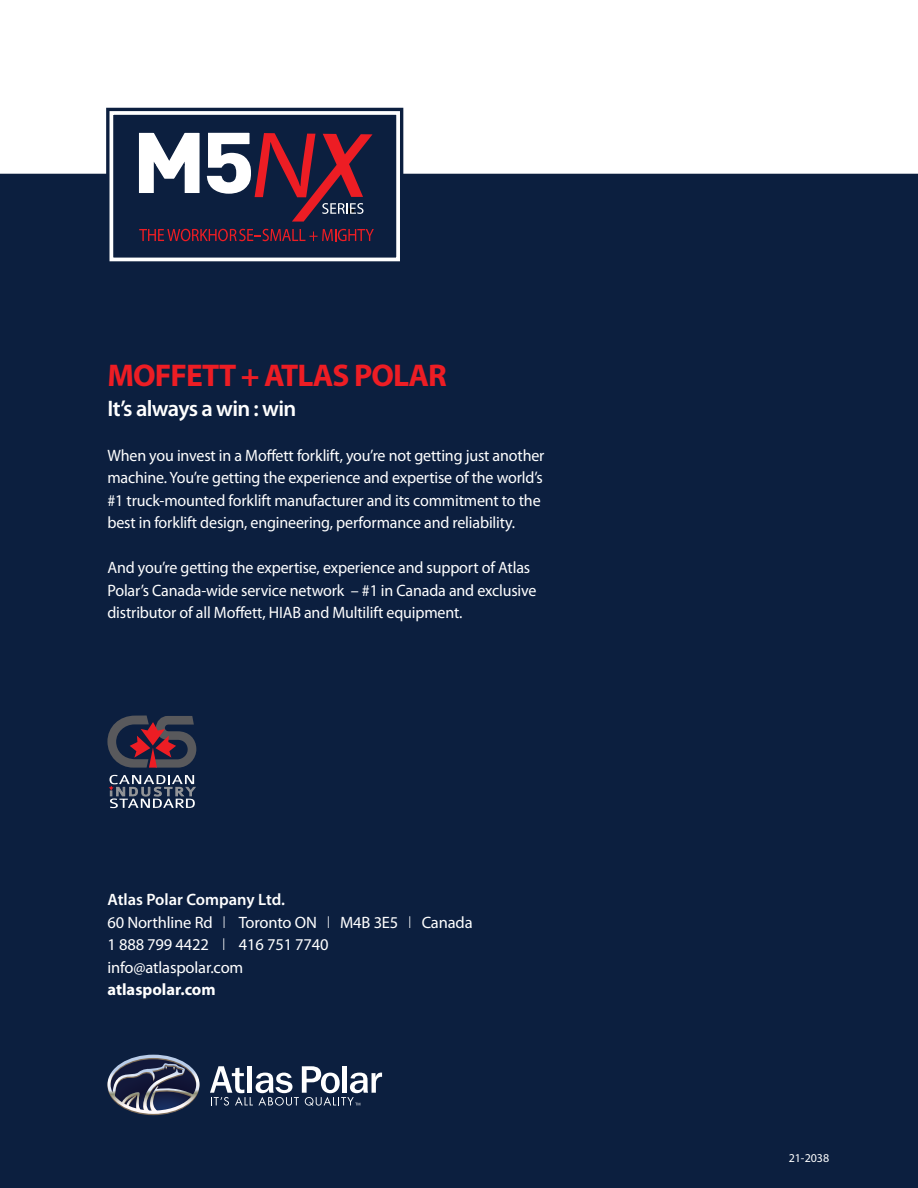
<style>
.page{position:relative;width:918px;height:1188px;background:#fff}
.page>*{position:absolute;margin:0;border:0;box-sizing:border-box;transform-origin:0 0}
.t1{font:700 31.5px "Myriad Pro";letter-spacing:-.03em;color:#ed1d24}
.t2{font:600 22.5px "Myriad Pro";letter-spacing:-.03em;color:#fff}
.t3{font:16.5px/22.5px "Myriad Pro";letter-spacing:-.01em;color:#fff}
.t4{font:700 16.5px "Myriad Pro";color:#fff}
.t5{font:12px "Myriad Pro";color:#fff}
.s1{font-weight:600}
.s2{font-weight:300}
</style>
<div class="page">
<div style="left:0;top:174px;width:918px;height:1014px;background:#0c1f3f"></div>
<svg style="left:107px;top:1055px;width:92px;height:60px"></svg>
<svg style="left:210px;top:1066px;width:172px;height:40px"></svg>
<svg style="left:107px;top:715px;width:90px;height:93px"></svg>
<svg style="left:903px;top:173px;width:15px;height:1px"></svg>
<div style="left:106px;top:108px;width:297px;height:157px;border:10px solid #0c1f3f"></div>
<div style="left:110px;top:111px;width:290px;height:150px;border:4px solid #fff"></div>
<svg style="left:111px;top:115px;width:288px;height:145px"></svg>
<h1 class="t1" style="left:107px;top:355px;width:341px">MOFFETT + ATLAS POLAR</h1>
<h2 class="t2" style="left:107px;top:394px;width:190px">It’s always a win : win</h2>
<p class="t3" style="left:107px;top:444px;width:439px">When you invest in a Moffett forklift, you’re not getting just another machine. You’re getting the experience and expertise of the world’s #1 truck-mounted forklift manufacturer and its commitment to the best in forklift design, engineering, performance and reliability.</p>
<p class="t3" style="left:107px;top:556px;width:431px">And you’re getting the expertise, experience and support of Atlas<br>Polar’s Canada-wide service network – #1 in Canada and exclusive distributor of all Moffett, HIAB and Multilift equipment.</p>
<p class="t3" style="left:107px;top:888px;width:367px"><span class="s1">Atlas Polar Company Ltd.<br></span>60 Northline Rd <span class="s2">l</span> Toronto ON <span class="s2">l</span> M4B 3E5 <span class="s2">l</span> Canada<br>1 888 799 4422 <span class="s2">l</span> 416 751 7740<br>info@atlaspolar.com</p>
<p class="t4" style="left:107px;top:979px;width:110px">atlaspolar.com</p>
<p class="t5" style="left:789px;top:1150px;width:42px">21-2038</p>
</div>
